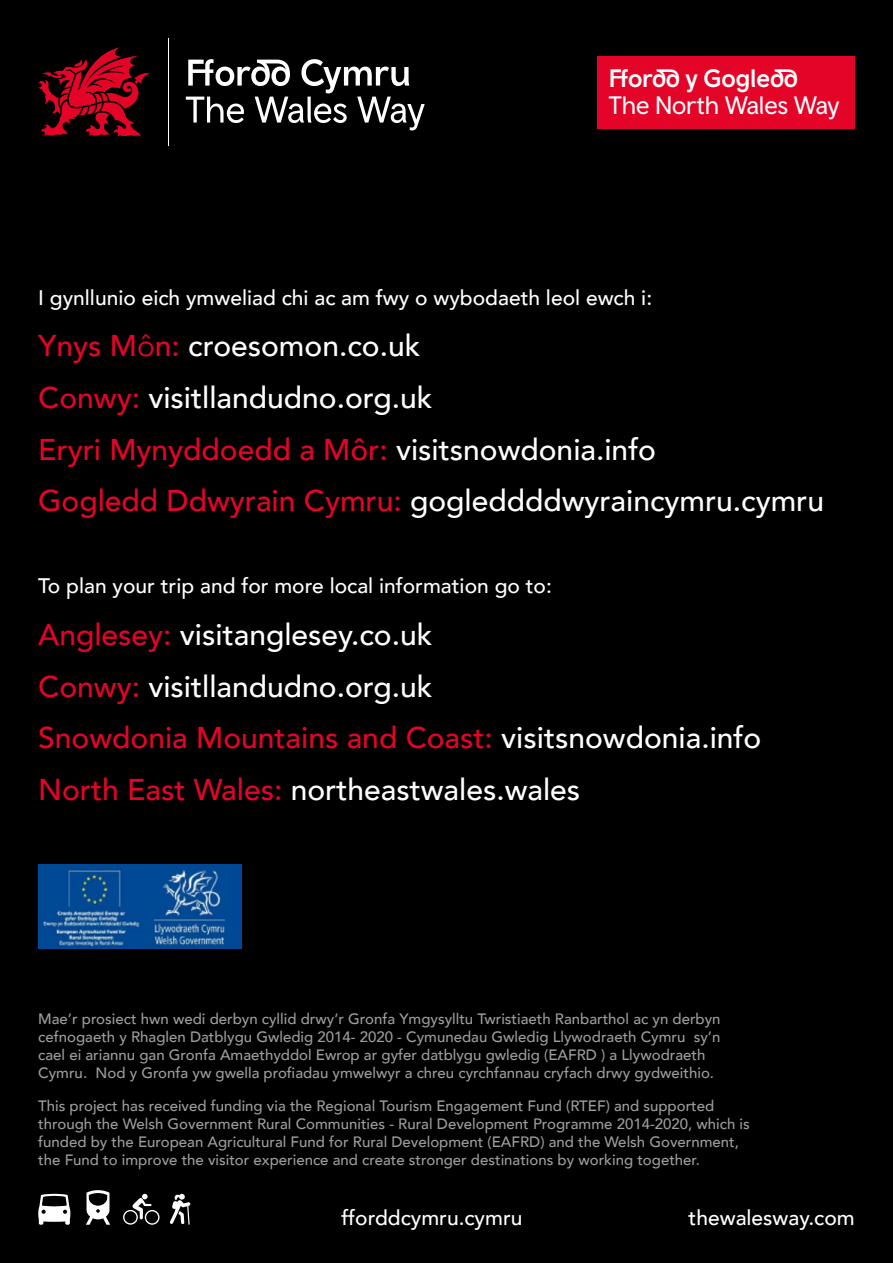
<style>
.page{position:relative;width:893px;height:1263px;background:#000}
.page>*{position:absolute;margin:0;border:0;box-sizing:border-box;transform-origin:0 0}
.t1{font:500 30px/51.8px "Avenir";color:#fff}
.t2{font:25.2px "Wales Sans Body";letter-spacing:-.01em;color:#fff}
.t3{font:500 25.2px "Cymru Sans Headline";letter-spacing:-.005em;color:#fff}
.t4{font:500 21px "Avenir";color:#fff}
.t5{font:500 15px/18px "Avenir";color:#9d9d9c}
.s1{color:#e40428}
.s2{font-weight:400;color:#e40428}
</style>
<div class="page">
<div style="left:597px;top:56px;width:258px;height:72px;background:#e40428"></div>
<svg style="left:38px;top:1194px;width:32px;height:31px"></svg>
<svg style="left:170px;top:1194px;width:20px;height:31px"></svg>
<svg style="left:123px;top:1194px;width:37px;height:31px"></svg>
<svg style="left:86px;top:1190px;width:24px;height:35px"></svg>
<svg style="left:38px;top:47px;width:112px;height:90px"></svg>
<hr style="left:168px;top:38px;width:1px;height:108px;background:#fff">
<svg style="left:186px;top:59px;width:239px;height:71px"></svg>
<img style="left:38px;top:864px;width:204px;height:84px">
<h2 class="t3" style="left:609px;top:63px;width:190px">Ffordd y Gogledd</h2>
<h2 class="t2" style="left:609px;top:89px;width:232px">The North Wales Way</h2>
<h3 class="t4" style="left:38px;top:279px;width:615px">I gynllunio eich ymweliad chi ac am fwy o wybodaeth leol ewch i:</h3>
<h1 class="t1" style="left:38px;top:318px;width:787px"><span class="s1">Ynys M</span><span class="s2">ô</span><span class="s1">n:</span> croesomon.co.uk<br><span class="s1">Conwy:</span> visitllandudno.org.uk<br><span class="s1">Eryri Mynyddoedd a Môr:</span> visitsnowdonia.info<br><span class="s1">Gogledd Ddwyrain Cymru:</span> gogleddddwyraincymru.cymru</h1>
<h3 class="t4" style="left:38px;top:568px;width:515px">To plan your trip and for more local information go to:</h3>
<h1 class="t1" style="left:38px;top:607px;width:725px"><span class="s1">Anglesey:</span> visitanglesey.co.uk<br><span class="s1">Conwy:</span> visitllandudno.org.uk<br><span class="s1">Snowdonia Mountains and Coast:</span> visitsnowdonia.info <span class="s1">North East Wales:</span> northeastwales.wales</h1>
<p class="t5" style="left:38px;top:1009px;width:684px">Mae’r prosiect hwn wedi derbyn cyllid drwy’r Gronfa Ymgysylltu Twristiaeth Ranbarthol ac yn derbyn cefnogaeth y Rhaglen Datblygu Gwledig 2014- 2020 - Cymunedau Gwledig Llywodraeth Cymru sy’n cael ei ariannu gan Gronfa Amaethyddol Ewrop ar gyfer datblygu gwledig (EAFRD ) a Llywodraeth Cymru. Nod y Gronfa yw gwella profiadau ymwelwyr a chreu cyrchfannau cryfach drwy gydweithio.</p>
<p class="t5" style="left:38px;top:1096px;width:713px">This project has received funding via the Regional Tourism Engagement Fund (RTEF) and supported through the Welsh Government Rural Communities - Rural Development Programme 2014-2020, which is funded by the European Agricultural Fund for Rural Development (EAFRD) and the Welsh Government, the Fund to improve the visitor experience and create stronger destinations by working together.</p>
<h3 class="t4" style="left:689px;top:1199px;width:168px">thewalesway.com</h3>
<h3 class="t4" style="left:342px;top:1199px;width:182px">fforddcymru.cymru</h3>
</div>
